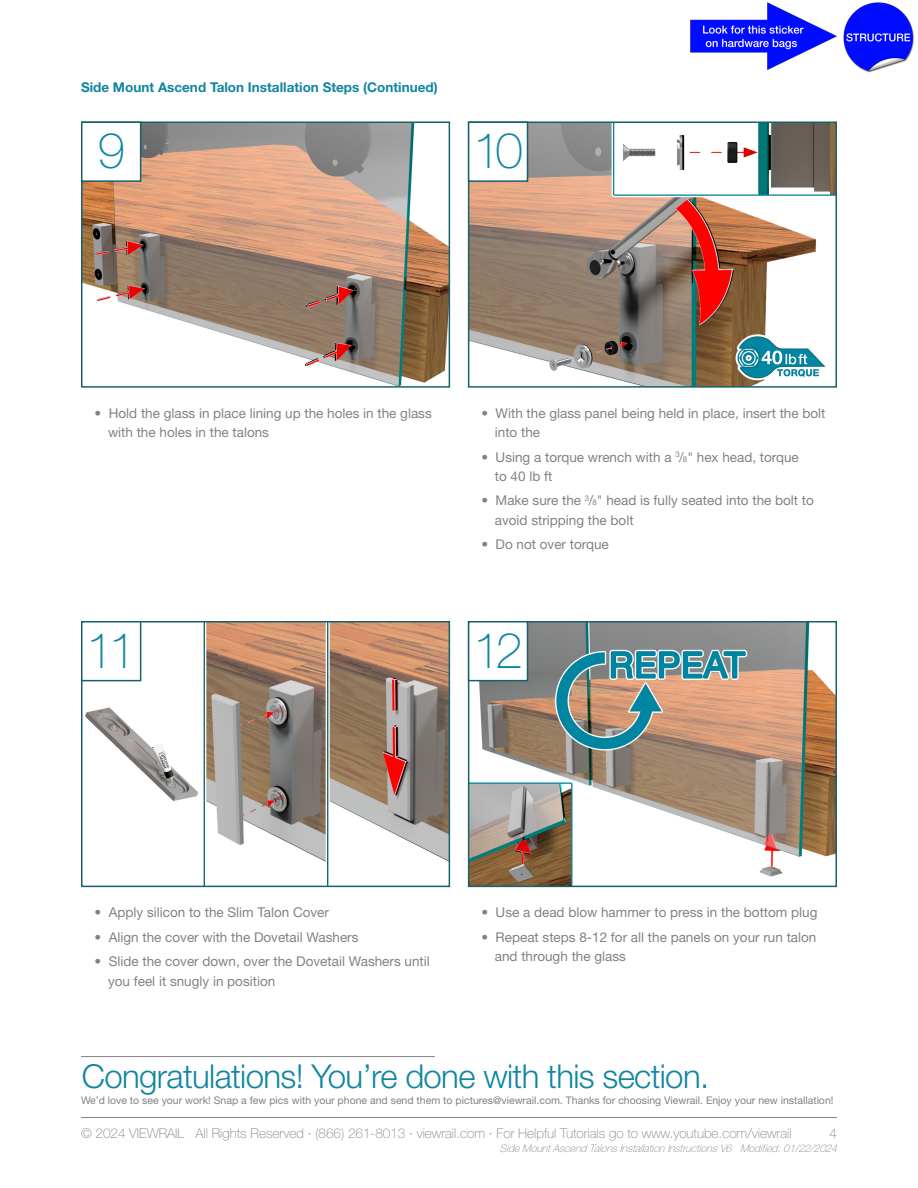
<style>
.page{position:relative;width:918px;height:1188px;background:#fff}
.page>*{position:absolute;margin:0;border:0;box-sizing:border-box;transform-origin:0 0}
.t1{font:100 49.5px "Helvetica Neue";color:#1186a1}
.t2{font:300 33px "Helvetica Neue";letter-spacing:-.02em;color:#1186a1}
.Bullet_Points{font:13.5px/19.2px "Helvetica Neue";color:#808285}
.t3{font:100 13.5px "Helvetica Neue";color:#808285}
.t4{font:700 13.5px "Helvetica Neue";color:#1186a1}
.t5{font:10.5px "Helvetica Neue";color:#808285}
.t6{font:italic 100 10.5px "Helvetica Neue";color:#808285}
.s1{font-size:7.8px}
</style>
<div class="page">
<img style="left:471px;top:624px;width:363px;height:260px">
<div style="left:468px;top:621px;width:369px;height:266px;border:2px solid #17616c"></div>
<img style="left:84px;top:624px;width:363px;height:260px">
<div style="left:81px;top:621px;width:369px;height:266px;border:2px solid #17616c"></div>
<img style="left:471px;top:125px;width:363px;height:260px">
<div style="left:468px;top:122px;width:369px;height:266px;border:2px solid #17616c"></div>
<img style="left:84px;top:125px;width:363px;height:260px">
<div style="left:81px;top:122px;width:369px;height:266px;border:2px solid #17616c"></div>
<div style="left:469px;top:622px;width:59px;height:59px;background:#fff"></div>
<div style="left:468px;top:621px;width:60px;height:60px;border:2px solid #17616c"></div>
<div style="left:82px;top:622px;width:59px;height:59px;background:#fff"></div>
<div style="left:81px;top:621px;width:60px;height:60px;border:2px solid #17616c"></div>
<div style="left:469px;top:122px;width:59px;height:59px;background:#fff"></div>
<div style="left:468px;top:122px;width:60px;height:60px;border:2px solid #17616c"></div>
<div style="left:82px;top:122px;width:59px;height:59px;background:#fff"></div>
<div style="left:81px;top:122px;width:60px;height:60px;border:2px solid #17616c"></div>
<hr style="left:81px;top:1117px;width:756px;height:1px;background:#808285">
<img style="left:690px;top:2px;width:224px;height:71px">
<hr style="left:81px;top:1056px;width:354px;height:1px;background:#808285">
<p class="t4" style="left:81px;top:78px;width:358px">Side Mount Ascend Talon Installation Steps (Continued)</p>
<p class="t1" style="left:97px;top:122px;width:29px">9</p>
<p class="t1" style="left:473px;top:122px;width:52px">10</p>
<p class="Bullet_Points" style="left:108px;top:403px;width:325px;text-indent:-14px">• Hold the glass in place lining up the holes in the glass with the holes in the talons</p>
<p class="Bullet_Points" style="left:495px;top:403px;width:332px;text-indent:-14px">• With the glass panel being held in place, insert the bolt into the</p>
<p class="Bullet_Points" style="left:495px;top:447px;width:306px;text-indent:-14px">• Using a torque wrench with a <sup>3</sup>/<span class="s1">8</span>" hex head, torque to 40 lb ft</p>
<p class="Bullet_Points" style="left:495px;top:491px;width:321px;text-indent:-14px">• Make sure the <sup>3</sup>/<span class="s1">8</span>" head is fully seated into the bolt to avoid stripping the bolt</p>
<p class="Bullet_Points" style="left:481px;top:535px;width:129px">• Do not over torque</p>
<p class="t1" style="left:86px;top:622px;width:52px">11</p>
<p class="t1" style="left:473px;top:622px;width:52px">12</p>
<p class="Bullet_Points" style="left:94px;top:903px;width:236px">• Apply silicon to the Slim Talon Cover</p>
<p class="Bullet_Points" style="left:94px;top:927px;width:266px">• Align the cover with the Dovetail Washers</p>
<p class="Bullet_Points" style="left:108px;top:952px;width:323px;text-indent:-14px">• Slide the cover down, over the Dovetail Washers until you feel it snugly in position</p>
<p class="Bullet_Points" style="left:481px;top:903px;width:338px">• Use a dead blow hammer to press in the bottom plug</p>
<p class="Bullet_Points" style="left:495px;top:927px;width:323px;text-indent:-14px">• Repeat steps 8-12 for all the panels on your run talon and through the glass</p>
<p class="t2" style="left:82px;top:1056px;width:629px">Congratulations! You’re done with this section.</p>
<p class="t5" style="left:81px;top:1094px;width:754px">We’d love to see your work! Snap a few pics with your phone and send them to pictures@viewrail.com. Thanks for choosing Viewrail. Enjoy your new installation!</p>
<p class="t3" style="left:81px;top:1125px;width:712px">© 2024 VIEWRAIL All Rights Reserved ∙ (866) 261-8013 ∙ viewrail.com ∙ For Helpful Tutorials go to www.youtube.com/viewrail</p>
<p class="t3" style="left:829px;top:1125px;width:9px">4</p>
<p class="t6" style="left:500px;top:1142px;width:342px">SideMountAscendTalonsInstallationInstructionsV6 Modified:01/22/2024</p>
</div>
